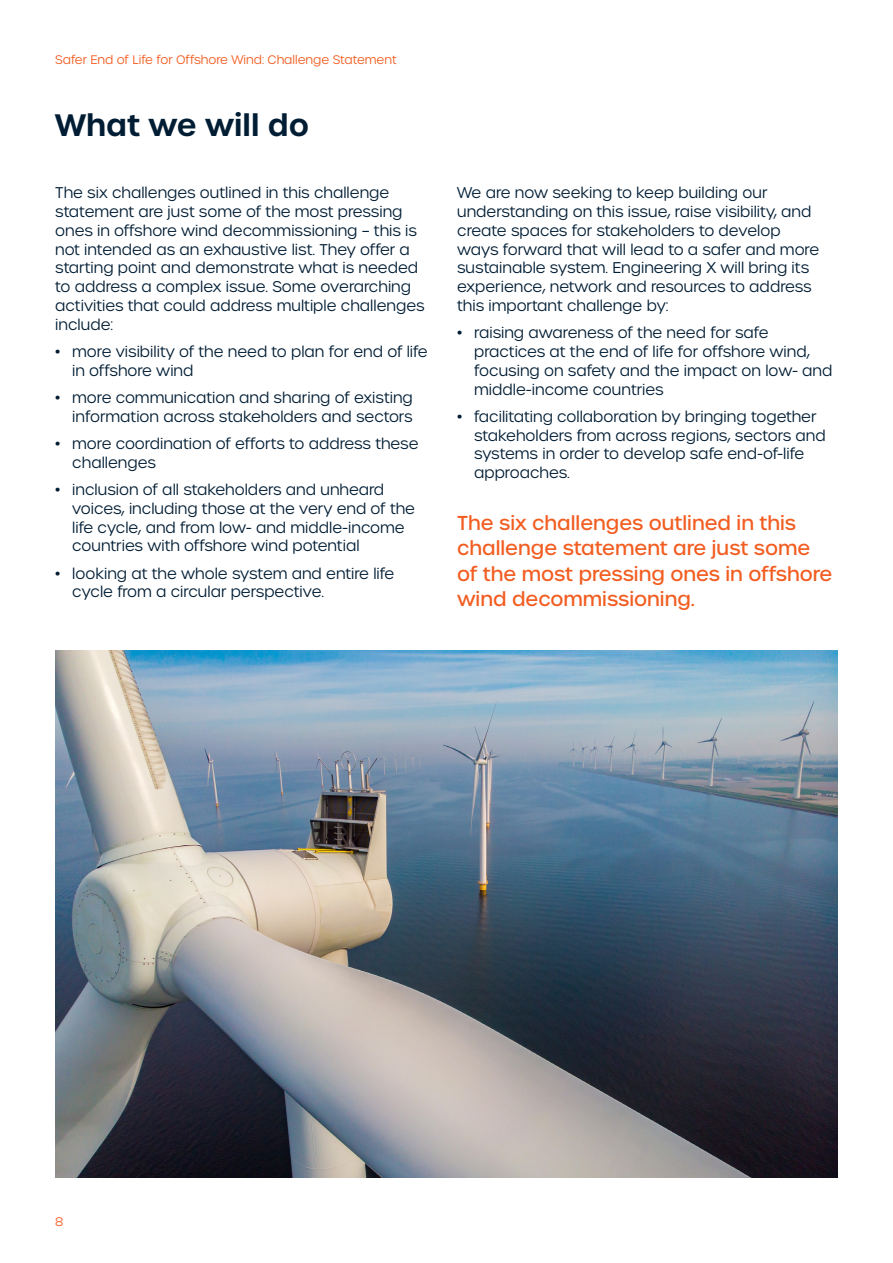
<style>
.page{position:relative;width:893px;height:1263px;background:#fff}
.page>*{position:absolute;margin:0;border:0;box-sizing:border-box;transform-origin:0 0}
.t1{font:600 30px "Urbane";color:#001d34}
.t2{font:500 19.5px/25.5px "Urbane";color:#f25d21}
.t3{font:300 15px/18.8px "Urbane";color:#001d34}
.t4{font:300 12px "Urbane";color:#f25d21}
</style>
<div class="page">
<img style="left:55px;top:651px;width:783px;height:527px">
<p class="t4" style="left:55px;top:52px;width:343px">Safer End of Life for Offshore Wind: Challenge Statement</p>
<p class="t1" style="left:55px;top:105px;width:255px">What we will do</p>
<p class="t3" style="left:55px;top:184px;width:371px">The six challenges outlined in this challenge statement are just some of the most pressing ones in offshore wind decommissioning – this is not intended as an exhaustive list. They offer a starting point and demonstrate what is needed to address a complex issue. Some overarching activities that could address multiple challenges include:</p>
<p class="t3" style="left:72px;top:342px;width:357px;text-indent:-17px">• more visibility of the need to plan for end of life in offshore wind</p>
<p class="t3" style="left:55px;top:388px;width:359px;text-align:right">• more communication and sharing of existing information across stakeholders and sectors</p>
<p class="t3" style="left:72px;top:434px;width:348px;text-indent:-17px">• more coordination of efforts to address these challenges</p>
<p class="t3" style="left:72px;top:480px;width:344px;text-indent:-17px">• inclusion of all stakeholders and unheard voices, including those at the very end of the life cycle, and from low- and middle-income countries with offshore wind potential</p>
<p class="t3" style="left:72px;top:564px;width:324px;text-indent:-17px">• looking at the whole system and entire life cycle from a circular perspective.</p>
<p class="t3" style="left:457px;top:184px;width:364px">We are now seeking to keep building our understanding on this issue, raise visibility, and create spaces for stakeholders to develop ways forward that will lead to a safer and more sustainable system. Engineering X will bring its experience, network and resources to address this important challenge by:</p>
<p class="t3" style="left:474px;top:323px;width:360px;text-indent:-17px">• raising awareness of the need for safe practices at the end of life for offshore wind, focusing on safety and the impact on low- and middle-income countries</p>
<p class="t3" style="left:474px;top:407px;width:353px;text-indent:-17px">• facilitating collaboration by bringing together stakeholders from across regions, sectors and systems in order to develop safe end-of-life approaches.</p>
<p class="t2" style="left:457px;top:510px;width:377px">The six challenges outlined in this challenge statement are just some of the most pressing ones in offshore wind decommissioning.</p>
<p class="t4" style="left:55px;top:1214px;width:10px">8</p>
</div>
